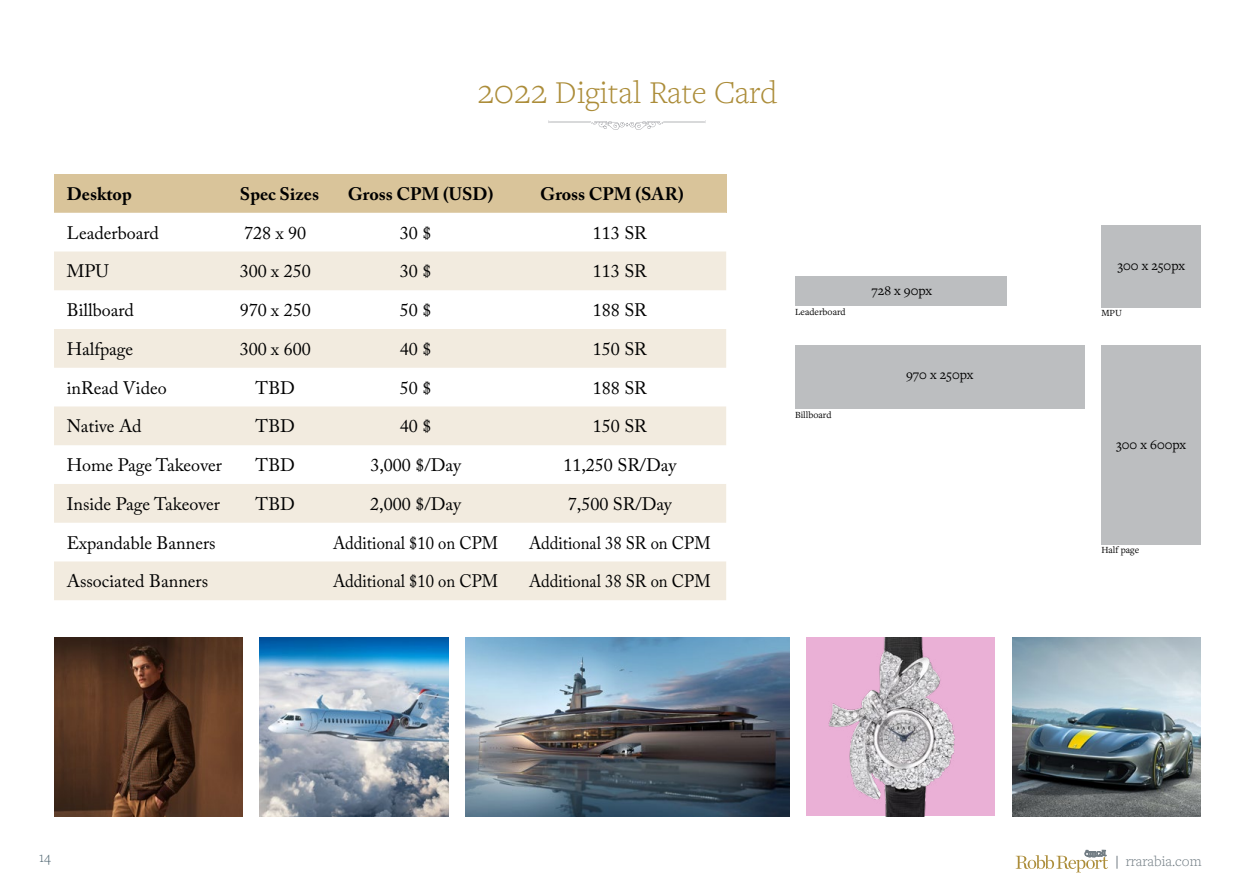
<style>
.page{position:relative;width:1255px;height:893px;background:#fff}
.page>*{position:absolute;margin:0;border:0;box-sizing:border-box;transform-origin:0 0}
.t1{font:300 33px "Freight Text Pro";color:#ac8d3a}
.t2{font:18px "Adobe Caslon Pro";color:#000}
.t3{font:18px "Adobe Caslon Pro";color:#000;scale:.92 1}
.t4{font:700 18px "Adobe Caslon Pro";color:#000}
.t5{font:300 15px "Freight Text Pro";color:#727d84}
.t6{font:300 15px "Freight Text Pro";color:#4e6470}
.t7{font:13.8px "Freight Text Pro";color:#000}
.t8{font:9.75px "Freight Text Pro";color:#000}
.s1{font-size:36px}
</style>
<div class="page">
<img style="left:806px;top:637px;width:188px;height:179px">
<img style="left:1012px;top:637px;width:188px;height:179px">
<img style="left:260px;top:637px;width:189px;height:179px">
<img style="left:54px;top:637px;width:189px;height:179px">
<svg style="left:548px;top:121px;width:158px;height:9px"></svg>
<img style="left:466px;top:637px;width:323px;height:179px">
<div style="left:795px;top:345px;width:289px;height:63px;background:#bcbec0"></div>
<div style="left:795px;top:276px;width:211px;height:30px;background:#bcbec0"></div>
<div style="left:1101px;top:345px;width:99px;height:199px;background:#bcbec0"></div>
<div style="left:1101px;top:225px;width:99px;height:83px;background:#bcbec0"></div>
<div style="left:54px;top:174px;width:672px;height:39px;background:#d9c49a"></div>
<svg style="left:54px;top:251px;width:672px;height:349px;fill:#f2ebdf"></svg>
<svg style="left:1015px;top:850px;width:93px;height:22px"></svg>
<svg style="left:1116px;top:856px;width:1px;height:13px"></svg>
<h1 class="t1" style="left:477px;top:71px;width:302px"><span class="s1">2022</span> Digital Rate Card</h1>
<p class="t4" style="left:67px;top:184px;width:66px">Desktop</p>
<p class="t4" style="left:240px;top:184px;width:81px">Spec Sizes</p>
<p class="t4" style="left:348px;top:184px;width:147px">Gross CPM (USD)</p>
<p class="t4" style="left:540px;top:184px;width:145px">Gross CPM (SAR(</p>
<p class="t2" style="left:67px;top:222px;width:94px">Leaderboard</p>
<p class="t2" style="left:244px;top:222px;width:64px">728 x 90</p>
<p class="t2" style="left:400px;top:222px;width:33px">30 $</p>
<p class="t2" style="left:593px;top:222px;width:55px">113 SR</p>
<p class="t2" style="left:67px;top:261px;width:44px">MPU</p>
<p class="t2" style="left:240px;top:261px;width:73px">300 x 250</p>
<p class="t2" style="left:400px;top:261px;width:33px">30 $</p>
<p class="t2" style="left:593px;top:261px;width:55px">113 SR</p>
<p class="t7" style="left:871px;top:281px;width:62px">728 x 90px</p>
<p class="t2" style="left:67px;top:299px;width:69px">Billboard</p>
<p class="t2" style="left:240px;top:299px;width:73px">970 x 250</p>
<p class="t2" style="left:400px;top:299px;width:33px">50 $</p>
<p class="t2" style="left:593px;top:299px;width:55px">188 SR</p>
<p class="t8" style="left:795px;top:306px;width:52px">Leaderboard</p>
<p class="t2" style="left:67px;top:338px;width:68px">Halfpage</p>
<p class="t2" style="left:240px;top:338px;width:73px">300 x 600</p>
<p class="t2" style="left:400px;top:338px;width:33px">40 $</p>
<p class="t2" style="left:593px;top:338px;width:55px">150 SR</p>
<p class="t2" style="left:67px;top:377px;width:101px">inRead Video</p>
<p class="t2" style="left:255px;top:377px;width:41px">TBD</p>
<p class="t2" style="left:400px;top:377px;width:33px">50 $</p>
<p class="t2" style="left:593px;top:377px;width:55px">188 SR</p>
<p class="t7" style="left:906px;top:366px;width:69px">970 x 250px</p>
<p class="t2" style="left:67px;top:416px;width:76px">Native Ad</p>
<p class="t2" style="left:255px;top:416px;width:41px">TBD</p>
<p class="t2" style="left:400px;top:416px;width:33px">40 $</p>
<p class="t2" style="left:593px;top:416px;width:55px">150 SR</p>
<p class="t8" style="left:795px;top:408px;width:38px">Billboard</p>
<p class="t2" style="left:67px;top:454px;width:157px">Home Page Takeover</p>
<p class="t2" style="left:255px;top:454px;width:41px">TBD</p>
<p class="t2" style="left:370px;top:454px;width:92px">3,000 $/Day</p>
<p class="t2" style="left:563px;top:454px;width:114px">11,250 SR/Day</p>
<p class="t2" style="left:67px;top:493px;width:155px">Inside Page Takeover</p>
<p class="t2" style="left:255px;top:493px;width:41px">TBD</p>
<p class="t2" style="left:370px;top:493px;width:92px">2,000 $/Day</p>
<p class="t2" style="left:568px;top:493px;width:105px">7,500 SR/Day</p>
<p class="t2" style="left:67px;top:532px;width:150px">Expandable Banners</p>
<p class="t3" style="left:333px;top:532px;width:181px">Additional $10 on CPM</p>
<p class="t3" style="left:529px;top:532px;width:199px">Additional 38 SR on CPM</p>
<p class="t2" style="left:67px;top:571px;width:143px">Associated Banners</p>
<p class="t3" style="left:333px;top:571px;width:181px">Additional $10 on CPM</p>
<p class="t3" style="left:529px;top:571px;width:199px">Additional 38 SR on CPM</p>
<p class="t6" style="left:39px;top:847px;width:13px">14</p>
<p class="t7" style="left:1117px;top:257px;width:69px">300 x 250px</p>
<p class="t8" style="left:1101px;top:307px;width:22px">MPU</p>
<p class="t7" style="left:1116px;top:435px;width:72px">300 x 600px</p>
<p class="t8" style="left:1101px;top:543px;width:39px">Half page</p>
<p class="t5" style="left:1125px;top:851px;width:77px">rrarabia.com</p>
</div>
